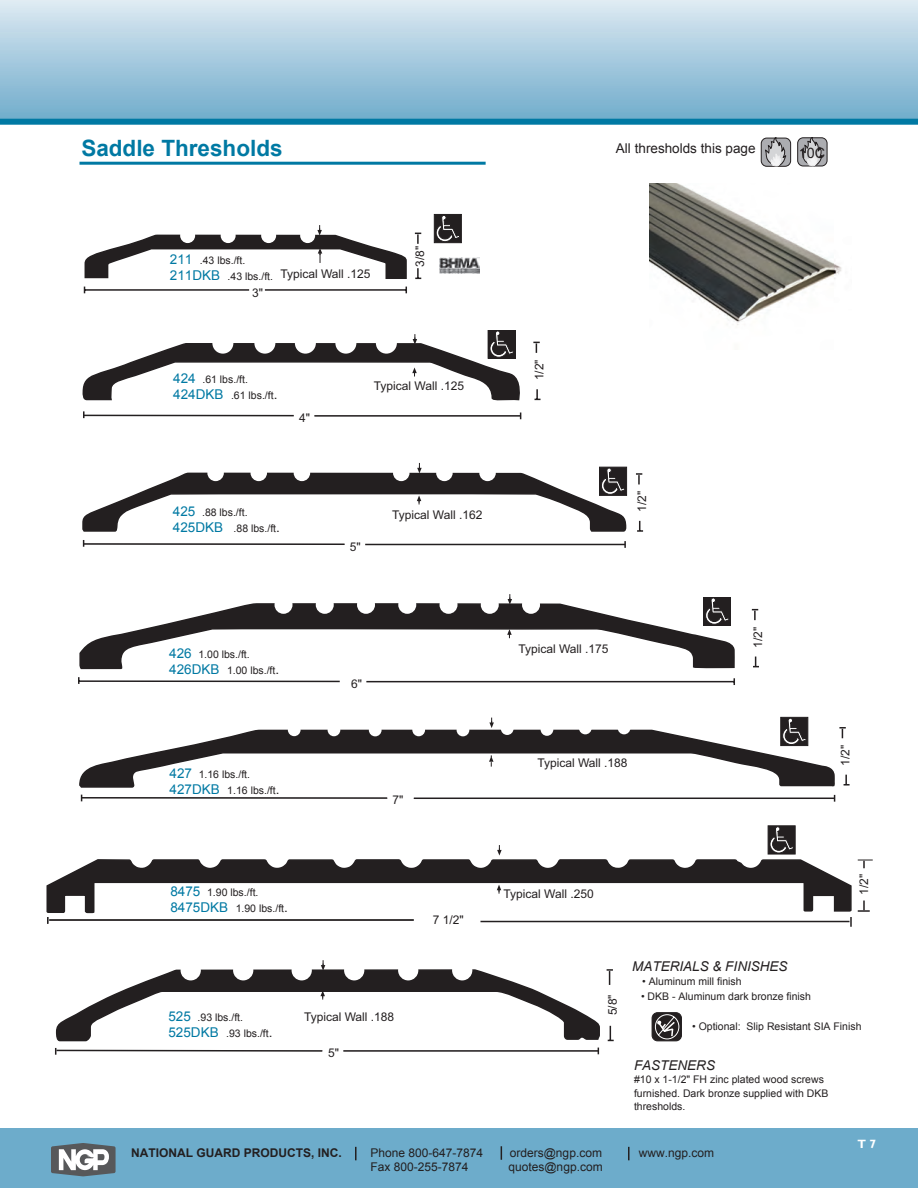
<style>
.page{position:relative;width:918px;height:1188px;background:#fff}
.page>*{position:absolute;margin:0;border:0;box-sizing:border-box;transform-origin:0 0}
.t1{font:700 22.5px "Arial";color:#0079a3}
.t2{font:14.4px "Arial";color:#231f20}
.t3{font:italic 13.5px "Arial";color:#231f20}
.t4{font:13.5px "Arial";color:#231f20}
.t5{font:13.5px "Arial";color:#0079a3}
.t6{font:12px "Arial";color:#231f20}
.t7{font:700 12px "Arial";color:#231f20}
.t8{font:700 12px "Gill Sans";color:#fff}
.t9{font:10.5px/16.2px "Arial";color:#231f20}
.s1{font-size:13.5px;color:#0079a3}
.s2{font-size:13.5px}
</style>
<div class="page">
<div style="left:0;top:1128px;width:918px;height:60px;background:#6daccb"></div>
<svg style="left:501px;top:1146px;width:1px;height:14px"></svg>
<svg style="left:355px;top:1147px;width:2px;height:13px"></svg>
<svg style="left:628px;top:1147px;width:2px;height:13px"></svg>
<div style="left:0;top:0;width:918px;height:122px;background:linear-gradient(to bottom,#dfeaf3,#6daaca)"></div>
<div style="left:0;top:119px;width:918px;height:6px;background:#0079a3"></div>
<svg style="left:51px;top:1143px;width:65px;height:33px;background:#90979b"></svg>
<svg style="left:84px;top:225px;width:323px;height:54px"></svg>
<svg style="left:415px;top:233px;width:6px;height:11px"></svg>
<svg style="left:415px;top:268px;width:6px;height:11px"></svg>
<hr style="left:85px;top:289px;width:164px;height:2px;background:#231f20">
<hr style="left:265px;top:289px;width:141px;height:2px;background:#231f20">
<div style="left:180px;top:228px;width:15px;height:15px;background:#fff;border-radius:50%"></div>
<div style="left:221px;top:228px;width:15px;height:15px;background:#fff;border-radius:50%"></div>
<div style="left:261px;top:228px;width:15px;height:15px;background:#fff;border-radius:50%"></div>
<div style="left:300px;top:228px;width:15px;height:15px;background:#fff;border-radius:50%"></div>
<div style="left:761px;top:138px;width:30px;height:28px;background:#acadb1;border-radius:6px"></div>
<div style="left:761px;top:138px;width:30px;height:29px;border:1px solid #231f20;border-radius:6px"></div>
<svg style="left:765px;top:138px;width:22px;height:29px"></svg>
<div style="left:798px;top:138px;width:29px;height:28px;background:#acadb1;border-radius:6px"></div>
<div style="left:797px;top:137px;width:31px;height:29px;border:1px solid #231f20;border-radius:6px"></div>
<svg style="left:802px;top:137px;width:21px;height:30px"></svg>
<img style="left:440px;top:257px;width:40px;height:16px">
<svg style="left:83px;top:411px;width:211px;height:7px"></svg>
<hr style="left:84px;top:415px;width:210px;height:1px;background:#231f20">
<hr style="left:314px;top:415px;width:207px;height:2px;background:#231f20">
<svg style="left:533px;top:342px;width:7px;height:11px"></svg>
<svg style="left:535px;top:389px;width:6px;height:11px"></svg>
<svg style="left:636px;top:473px;width:6px;height:11px"></svg>
<svg style="left:637px;top:521px;width:6px;height:11px"></svg>
<svg style="left:82px;top:495px;width:545px;height:53px"></svg>
<svg style="left:78px;top:677px;width:2px;height:7px"></svg>
<hr style="left:79px;top:680px;width:261px;height:2px;background:#231f20">
<hr style="left:366px;top:681px;width:368px;height:1px;background:#231f20">
<svg style="left:752px;top:609px;width:6px;height:11px"></svg>
<svg style="left:753px;top:657px;width:6px;height:10px"></svg>
<hr style="left:82px;top:797px;width:305px;height:2px;background:#231f20">
<hr style="left:414px;top:798px;width:421px;height:1px;background:#231f20">
<svg style="left:55px;top:1048px;width:268px;height:7px"></svg>
<hr style="left:343px;top:1050px;width:255px;height:2px;background:#231f20">
<svg style="left:607px;top:969px;width:6px;height:16px"></svg>
<svg style="left:608px;top:1026px;width:6px;height:15px"></svg>
<svg style="left:55px;top:960px;width:545px;height:82px"></svg>
<div style="left:488px;top:330px;width:27px;height:28px;border:1px solid #231f20"></div>
<svg style="left:83px;top:331px;width:437px;height:70px"></svg>
<div style="left:599px;top:467px;width:28px;height:28px;background:#2a2627"></div>
<svg style="left:83px;top:463px;width:543px;height:68px"></svg>
<svg style="left:80px;top:594px;width:654px;height:74px"></svg>
<div style="left:781px;top:717px;width:27px;height:29px;background:#2e2a2b"></div>
<svg style="left:80px;top:718px;width:770px;height:69px"></svg>
<div style="left:434px;top:214px;width:27px;height:29px;background:#231f20;border:1px solid #231f20"></div>
<svg style="left:436px;top:215px;width:24px;height:27px"></svg>
<div style="left:768px;top:826px;width:27px;height:28px;background:#231f20"></div>
<svg style="left:858px;top:901px;width:12px;height:11px"></svg>
<svg style="left:858px;top:860px;width:15px;height:8px"></svg>
<svg style="left:47px;top:827px;width:805px;height:100px"></svg>
<img style="left:649px;top:184px;width:193px;height:141px">
<div style="left:652px;top:1013px;width:29px;height:28px;background:#231f20;border-radius:6px"></div>
<div style="left:652px;top:1012px;width:30px;height:29px;border:1px solid #231f20;border-radius:6px"></div>
<svg style="left:655px;top:1014px;width:25px;height:26px"></svg>
<hr style="left:80px;top:162px;width:406px;height:3px;background:#0079a3">
<h1 class="t1" style="left:81px;top:133px;width:203px">Saddle Thresholds</h1>
<p class="t4" style="left:616px;top:139px;width:141px">All thresholds this page</p>
<h2 class="t2" style="left:799px;top:143px;width:28px">10C</h2>
<p class="t5" style="left:170px;top:250px;width:24px">211</p>
<p class="t6" style="left:412px;top:267px;width:22px;rotate:-90deg">3/8"</p>
<p class="t9" style="left:170px;top:252px;width:105px;text-align:center">.43 lbs./ft.<br><span class="s1">211DKB</span> .43 lbs./ft.</p>
<p class="t6" style="left:280px;top:266px;width:92px">Typical Wall .125</p>
<p class="t6" style="left:252px;top:285px;width:12px">3"</p>
<p class="t9" style="left:173px;top:371px;width:106px"><span class="s1">424</span> .61 lbs./ft.<br><span class="s1">424DKB</span> .61 lbs./ft<span class="s2">.</span></p>
<p class="t6" style="left:299px;top:410px;width:12px">4"</p>
<p class="t9" style="left:173px;top:504px;width:109px"><span class="s1">425</span> .88 lbs./ft.<br><span class="s1">425DKB</span> .88 lbs./ft<span class="s2">.</span></p>
<p class="t6" style="left:374px;top:378px;width:92px">Typical Wall .125</p>
<p class="t6" style="left:350px;top:539px;width:12px">5"</p>
<p class="t6" style="left:392px;top:507px;width:92px">Typical Wall .162</p>
<p class="t6" style="left:532px;top:380px;width:22px;rotate:-90deg">1/2"</p>
<p class="t6" style="left:634px;top:512px;width:22px;rotate:-90deg">1/2"</p>
<p class="t9" style="left:169px;top:646px;width:111px"><span class="s1">426</span> 1.00 lbs./ft.<br><span class="s1">426DKB</span> 1.00 lbs./ft<span class="s2">.</span></p>
<p class="t9" style="left:170px;top:766px;width:111px"><span class="s1">427</span> 1.16 lbs./ft.<br><span class="s1">427DKB</span> 1.16 lbs./ft<span class="s2">.</span></p>
<p class="t6" style="left:351px;top:676px;width:12px">6"</p>
<p class="t6" style="left:393px;top:792px;width:12px">7"</p>
<p class="t6" style="left:518px;top:641px;width:92px">Typical Wall .175</p>
<p class="t6" style="left:537px;top:755px;width:92px">Typical Wall .188</p>
<p class="t9" style="left:170px;top:884px;width:90px"><span class="s1">8475</span> 1.90 lbs./ft.</p>
<p class="t6" style="left:504px;top:889px;width:92px">Typical Wall .250</p>
<p class="t9" style="left:170px;top:901px;width:119px"><span class="s1">8475DKB</span> 1.90 lbs./ft<span class="s2">.</span></p>
<p class="t6" style="left:433px;top:915px;width:32px">7 1/2"</p>
<p class="t6" style="left:750px;top:648px;width:22px;rotate:-90deg">1/2"</p>
<p class="t6" style="left:838px;top:766px;width:22px;rotate:-90deg">1/2"</p>
<p class="t6" style="left:860px;top:895px;width:22px;rotate:-90deg">1/2"</p>
<p class="t9" style="left:168px;top:1009px;width:106px"><span class="s1">525</span> .93 lbs./ft.<br><span class="s1">525DKB</span> .93 lbs./ft<span class="s2">.</span></p>
<p class="t6" style="left:304px;top:1009px;width:92px">Typical Wall .188</p>
<p class="t6" style="left:328px;top:1045px;width:12px">5"</p>
<p class="t6" style="left:605px;top:1015px;width:22px;rotate:-90deg">5/8"</p>
<p class="t3" style="left:632px;top:957px;width:157px">MATERIALS &amp; FINISHES</p>
<p class="t9" style="left:642px;top:974px;width:101px">• Aluminum mill finish</p>
<p class="t9" style="left:641px;top:989px;width:171px">• DKB - Aluminum dark bronze finish</p>
<p class="t9" style="left:692px;top:1019px;width:171px">• Optional: Slip Resistant SIA Finish</p>
<p class="t3" style="left:634px;top:1056px;width:83px">FASTENERS</p>
<p class="t9" style="left:634px;top:1073px;width:196px;line-height:13.5px">#10 x 1-1/2" FH zinc plated wood screws furnished. Dark bronze supplied with DKB thresholds.</p>
<p class="t7" style="left:131px;top:1144px;width:212px">NATIONAL GUARD PRODUCTS, INC.</p>
<p class="t6" style="left:370px;top:1144px;width:114px">Phone 800-647-7874</p>
<p class="t6" style="left:510px;top:1144px;width:94px">orders@ngp.com</p>
<p class="t6" style="left:639px;top:1144px;width:77px">www.ngp.com</p>
<p class="t6" style="left:370px;top:1159px;width:100px">Fax 800-255-7874</p>
<p class="t6" style="left:508px;top:1159px;width:96px">quotes@ngp.com</p>
<p class="t8" style="left:858px;top:1136px;width:20px">T 7</p>
</div>
